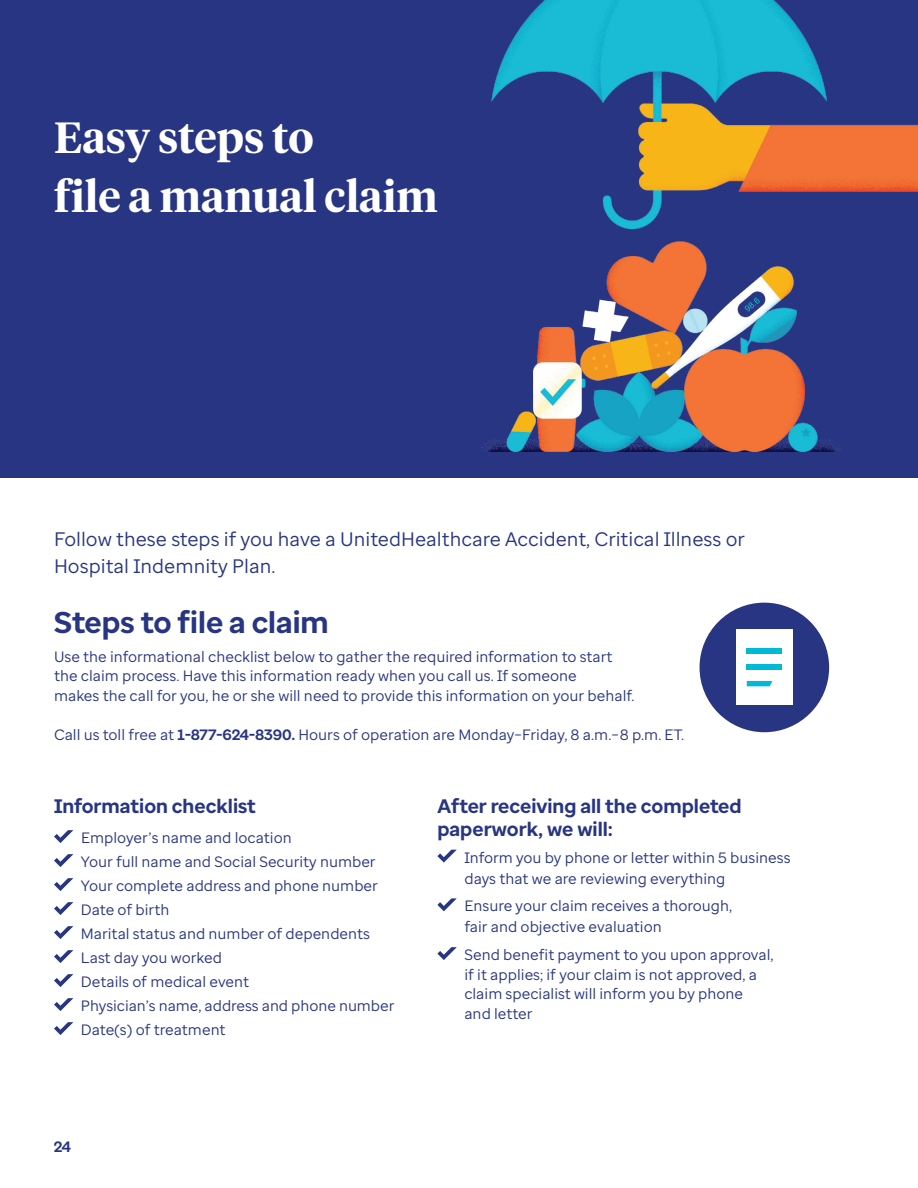
<style>
.page{position:relative;width:918px;height:1188px;background:#fff}
.page>*{position:absolute;margin:0;border:0;box-sizing:border-box;transform-origin:0 0}
.H2{font:600 43.5px/58.5px "UHC Serif Headline";color:#fff}
.Lead_In{font:700 30px "Enterprise Sans";color:#283582}
.Lead_In-2{font:19.5px/27px "Enterprise Sans";color:#283582}
.Lead_In-3{font:700 19.5px/22.5px "Enterprise Sans";color:#283582}
.Lead_In-4{font:15px/24px "Enterprise Sans";color:#283582}
.t1{font:700 15px "Enterprise Sans";color:#283582}
.s1{font-weight:700}
</style>
<div class="page">
<div style="left:0;top:0;width:918px;height:477px;background:#283582"></div>
<svg style="left:54px;top:830px;width:19px;height:13px"></svg>
<svg style="left:54px;top:854px;width:19px;height:13px"></svg>
<svg style="left:54px;top:878px;width:19px;height:13px"></svg>
<svg style="left:54px;top:902px;width:19px;height:13px"></svg>
<svg style="left:54px;top:926px;width:19px;height:13px"></svg>
<svg style="left:54px;top:950px;width:19px;height:13px"></svg>
<svg style="left:54px;top:974px;width:19px;height:13px"></svg>
<svg style="left:54px;top:998px;width:19px;height:13px"></svg>
<svg style="left:54px;top:1022px;width:19px;height:13px"></svg>
<svg style="left:437px;top:850px;width:20px;height:13px"></svg>
<svg style="left:437px;top:898px;width:20px;height:13px"></svg>
<svg style="left:437px;top:947px;width:20px;height:13px"></svg>
<div style="left:700px;top:603px;width:129px;height:129px;background:#283582;border-radius:50%"></div>
<div style="left:736px;top:630px;width:57px;height:75px;background:#fff"></div>
<div style="left:747px;top:665px;width:35px;height:5px;background:#00b9d4"></div>
<div style="left:747px;top:649px;width:35px;height:5px;background:#00b9d4"></div>
<svg style="left:747px;top:681px;width:25px;height:5px"></svg>
<img style="left:481px;top:0;width:437px;height:452px">
<p class="H2" style="left:54px;top:106px;width:385px">Easy steps to<br>file a manual claim</p>
<p class="Lead_In-2" style="left:54px;top:526px;width:692px">Follow these steps if you have a UnitedHealthcare Accident, Critical Illness or<br>Hospital Indemnity Plan.</p>
<p class="Lead_In" style="left:54px;top:603px;width:276px">Steps to file a claim</p>
<p class="Lead_In-4" style="left:54px;top:646px;width:582px;line-height:19.5px">Use the informational checklist below to gather the required information to start the claim process. Have this information ready when you call us. If someone<br>makes the call for you, he or she will need to provide this information on your behalf.</p>
<p class="Lead_In-4" style="left:54px;top:722px;width:632px">Call us toll free at <span class="s1">1-877-624-8390.</span> Hours of operation are Monday–Friday, 8 a.m.–8 p.m. ET.</p>
<p class="Lead_In-3" style="left:54px;top:795px;width:203px">Information checklist</p>
<p class="Lead_In-4" style="left:81px;top:826px;width:315px">Employer’s name and location<br>Your full name and Social Security number<br>Your complete address and phone number<br>Date of birth<br>Marital status and number of dependents<br>Last day you worked<br>Details of medical event<br>Physician’s name, address and phone number<br>Date(s) of treatment</p>
<p class="t1" style="left:54px;top:1137px;width:19px">24</p>
<p class="Lead_In-3" style="left:437px;top:795px;width:306px">After receiving all the completed paperwork, we will:</p>
<p class="Lead_In-4" style="left:464px;top:847px;width:328px;line-height:21px">Inform you by phone or letter within 5 business days that we are reviewing everything</p>
<p class="Lead_In-4" style="left:464px;top:895px;width:269px;line-height:21px">Ensure your claim receives a thorough, fair and objective evaluation</p>
<p class="Lead_In-4" style="left:464px;top:945px;width:311px;line-height:19.5px">Send benefit payment to you upon approval, if it applies; if your claim is not approved, a claim specialist will inform you by phone<br>and letter</p>
</div>
